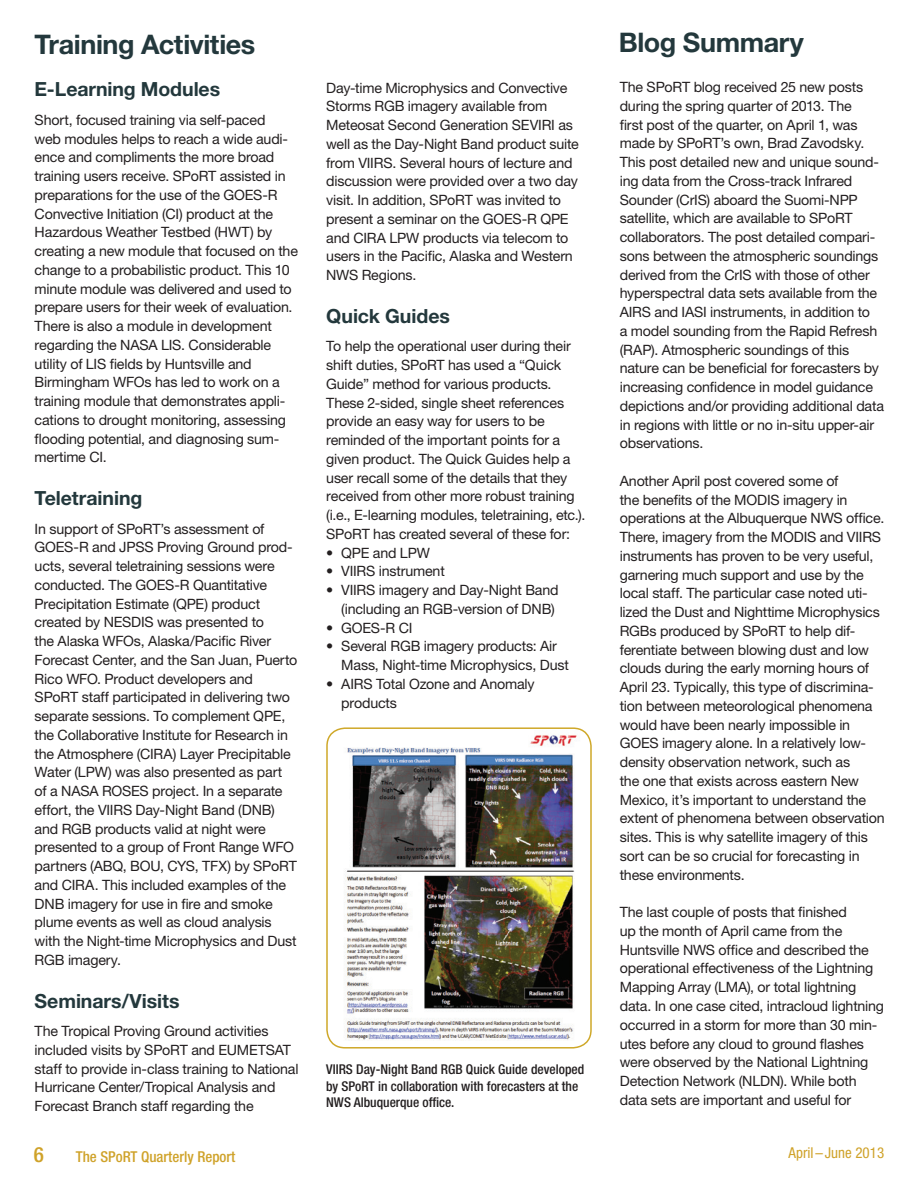
<style>
.page{position:relative;width:918px;height:1188px;background:#fff}
.page>*{position:absolute;margin:0;border:0;box-sizing:border-box;transform-origin:0 0}
.Main_Heads{font:700 27px "Helvetica Neue LT Std";letter-spacing:-.015em;color:#23383c}
.t1{font:500 condensed 21px "Helvetica Neue LT Std";color:#cfa229}
.Small_Headers_16pt_l{font:700 19.5px "Helvetica Neue LT Std";letter-spacing:-.005em;color:#23383c}
.t2{font:500 condensed 15px "Helvetica Neue LT Std";color:#cfa229}
.t3{font:condensed 15px "Helvetica Neue LT Std";color:#cfa229}
.body_copy_9_5{font:14.25px/18.8px "Helvetica Neue LT Std";letter-spacing:-.015em;color:#231f20}
.bullets_9_5{font:14.25px/18.8px "Helvetica Neue LT Std";letter-spacing:-.015em;color:#231f20}
.captions{font:500 condensed 13.5px/16.2px "Helvetica Neue LT Std";color:#231f20}
</style>
<div class="page">
<img style="left:332px;top:730px;width:257px;height:313px">
<div style="left:326px;top:727px;width:266px;height:322px;border:2px solid #cfa829;border-radius:18px"></div>
<p class="Main_Heads" style="left:35px;top:28px;width:222px">Training Activities</p>
<p class="Small_Headers_16pt_l" style="left:35px;top:77px;width:187px">E-Learning Modules</p>
<p class="body_copy_9_5" style="left:35px;top:110px;width:265px">Short, focused training via self-paced<br>web modules helps to reach a wide audi&shy;ence and compliments the more broad training users receive. SPoRT assisted in preparations for the use of the GOES-R Convective Initiation (CI) product at the Hazardous Weather Testbed (HWT) by creating a new module that focused on the change to a probabilistic product. This 10 minute module was delivered and used to prepare users for their week of evaluation.<br>There is also a module in development regarding the NASA LIS. Considerable utility of LIS fields by Huntsville and Birmingham WFOs has led to work on a training module that demonstrates appli&shy;cations to drought monitoring, assessing flooding potential, and diagnosing sum&shy;mertime CI.</p>
<p class="Small_Headers_16pt_l" style="left:35px;top:486px;width:109px">Teletraining</p>
<p class="body_copy_9_5" style="left:35px;top:519px;width:264px">In support of SPoRT’s assessment of GOES-R and JPSS Proving Ground prod&shy;ucts, several teletraining sessions were conducted. The GOES-R Quantitative Precipitation Estimate (QPE) product created by NESDIS was presented to<br>the Alaska WFOs, Alaska/Pacific River Forecast Center, and the San Juan, Puerto Rico WFO. Product developers and SPoRT staff participated in delivering two separate sessions. To complement QPE, the Collaborative Institute for Research in the Atmosphere (CIRA) Layer Precipitable Water (LPW) was also presented as part of a NASA ROSES project. In a separate effort, the VIIRS Day-Night Band (DNB) and RGB products valid at night were presented to a group of Front Range WFO partners (ABQ, BOU, CYS, TFX) by SPoRT and CIRA. This included examples of the DNB imagery for use in fire and smoke plume events as well as cloud analysis with the Night-time Microphysics and Dust RGB imagery.</p>
<p class="Small_Headers_16pt_l" style="left:35px;top:989px;width:146px">Seminars/Visits</p>
<p class="body_copy_9_5" style="left:35px;top:1022px;width:265px">The Tropical Proving Ground activities included visits by SPoRT and EUMETSAT staff to provide in-class training to National Hurricane Center/Tropical Analysis and Forecast Branch staff regarding the</p>
<p class="body_copy_9_5" style="left:326px;top:78px;width:254px">Day-time Microphysics and Convective Storms RGB imagery available from Meteosat Second Generation SEVIRI as well as the Day-Night Band product suite from VIIRS. Several hours of lecture and discussion were provided over a two day visit. In addition, SPoRT was invited to present a seminar on the GOES-R QPE and CIRA LPW products via telecom to users in the Pacific, Alaska and Western NWS Regions.</p>
<p class="Small_Headers_16pt_l" style="left:326px;top:304px;width:125px">Quick Guides</p>
<p class="body_copy_9_5" style="left:326px;top:337px;width:261px">To help the operational user during their shift duties, SPoRT has used a “Quick Guide” method for various products.<br>These 2-sided, single sheet references provide an easy way for users to be reminded of the important points for a given product. The Quick Guides help a user recall some of the details that they received from other more robust training (i.e., E-learning modules, teletraining, etc.).<br>SPoRT has created several of these for:</p>
<p class="bullets_9_5" style="left:326px;top:543px;width:105px">• QPE and LPW</p>
<p class="bullets_9_5" style="left:326px;top:562px;width:120px">• VIIRS instrument</p>
<p class="bullets_9_5" style="left:326px;top:581px;width:234px;text-align:right">• VIIRS imagery and Day-Night Band (including an RGB-version of DNB)</p>
<p class="bullets_9_5" style="left:326px;top:618px;width:88px">• GOES-R CI</p>
<p class="bullets_9_5" style="left:341px;top:637px;width:229px;text-indent:-15px">• Several RGB imagery products: Air<br>Mass, Night-time Microphysics, Dust</p>
<p class="bullets_9_5" style="left:341px;top:674px;width:195px;text-indent:-15px">• AIRS Total Ozone and Anomaly products</p>
<p class="captions" style="left:326px;top:1061px;width:260px">VIIRS Day-Night Band RGB Quick Guide developed by SPoRT in collaboration with forecasters at the<br>NWS Albuquerque office.</p>
<p class="Main_Heads" style="left:619px;top:26px;width:187px">Blog Summary</p>
<p class="body_copy_9_5" style="left:620px;top:77px;width:266px">The SPoRT blog received 25 new posts during the spring quarter of 2013. The<br>first post of the quarter, on April 1, was made by SPoRT’s own, Brad Zavodsky.<br>This post detailed new and unique sound&shy;ing data from the Cross-track Infrared Sounder (CrIS) aboard the Suomi-NPP satellite, which are available to SPoRT collaborators. The post detailed compari&shy;sons between the atmospheric soundings derived from the CrIS with those of other hyperspectral data sets available from the AIRS and IASI instruments, in addition to<br>a model sounding from the Rapid Refresh (RAP). Atmospheric soundings of this nature can be beneficial for forecasters by increasing confidence in model guidance depictions and/or providing additional data in regions with little or no in-situ upper-air observations.</p>
<p class="body_copy_9_5" style="left:620px;top:471px;width:267px">Another April post covered some of<br>the benefits of the MODIS imagery in operations at the Albuquerque NWS office.<br>There, imagery from the MODIS and VIIRS instruments has proven to be very useful, garnering much support and use by the local staff. The particular case noted uti&shy;lized the Dust and Nighttime Microphysics RGBs produced by SPoRT to help dif&shy;ferentiate between blowing dust and low clouds during the early morning hours of April 23. Typically, this type of discrimina&shy;tion between meteorological phenomena would have been nearly impossible in GOES imagery alone. In a relatively low&shy;density observation network, such as<br>the one that exists across eastern New Mexico, it’s important to understand the extent of phenomena between observation sites. This is why satellite imagery of this sort can be so crucial for forecasting in these environments.</p>
<p class="body_copy_9_5" style="left:620px;top:903px;width:266px">The last couple of posts that finished<br>up the month of April came from the Huntsville NWS office and described the operational effectiveness of the Lightning Mapping Array (LMA), or total lightning data. In one case cited, intracloud lightning occurred in a storm for more than 30 min&shy;utes before any cloud to ground flashes were observed by the National Lightning Detection Network (NLDN). While both data sets are important and useful for</p>
<p class="t1" style="left:34px;top:1143px;width:12px">6</p>
<p class="t2" style="left:76px;top:1148px;width:161px">The SPoRT Quarterly Report</p>
<p class="t3" style="left:789px;top:1144px;width:97px">April–June 2013</p>
</div>
